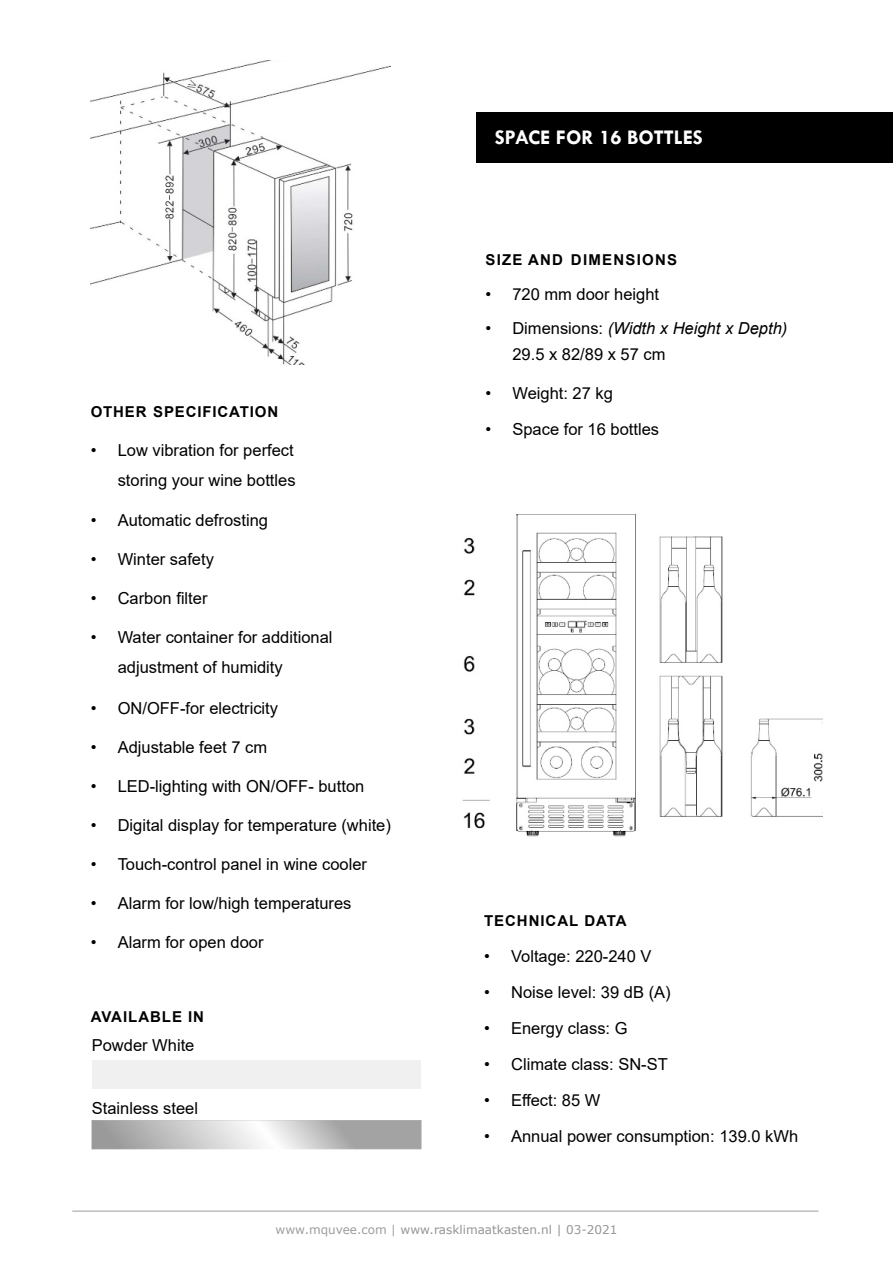
<style>
.page{position:relative;width:893px;height:1263px;background:#fff}
.page>*{position:absolute;margin:0;border:0;box-sizing:border-box;transform-origin:0 0}
.t1{font:700 21px "Tw Cen";color:#fff}
.t2{font:16.5px/30px "Arial";color:#000}
.t3{font:700 15px "Arial";letter-spacing:.06em;color:#000}
.t4{font:700 15px "Arial";letter-spacing:.085em;color:#000}
.t5{font:12px "Verdana";color:#939598}
.s1{font-style:italic}
.s2{color:#9d9d9c}
</style>
<div class="page">
<img style="left:462px;top:514px;width:361px;height:323px">
<img style="left:91px;top:61px;width:299px;height:304px">
<div style="left:477px;top:112px;width:416px;height:51px;background:#000"></div>
<div style="left:92px;top:1059px;width:329px;height:29px;background:#f0f0f0"></div>
<hr style="left:72px;top:1211px;width:747px;height:1px;background:#9d9d9c">
<img style="left:91px;top:1120px;width:331px;height:30px">
<p class="t3" style="left:91px;top:406px;width:189px">OTHER SPECIFICATION</p>
<p class="t2" style="left:91px;top:436px;width:206px;text-align:right">• Low vibration for perfect storing your wine bottles</p>
<p class="t2" style="left:91px;top:507px;width:179px">• Automatic defrosting</p>
<p class="t2" style="left:91px;top:546px;width:125px">• Winter safety</p>
<p class="t2" style="left:91px;top:585px;width:118px">• Carbon filter</p>
<p class="t2" style="left:118px;top:624px;width:216px;text-indent:-27px">• Water container for additional adjustment of humidity</p>
<p class="t2" style="left:91px;top:695px;width:189px">• ON/OFF-for electricity</p>
<p class="t2" style="left:91px;top:734px;width:178px">• Adjustable feet 7 cm</p>
<p class="t2" style="left:91px;top:773px;width:275px">• LED-lighting with ON/OFF- button</p>
<p class="t2" style="left:91px;top:812px;width:302px">• Digital display for temperature (white)</p>
<p class="t2" style="left:91px;top:851px;width:278px">• Touch-control panel in wine cooler</p>
<p class="t2" style="left:91px;top:890px;width:262px">• Alarm for low/high temperatures</p>
<p class="t2" style="left:91px;top:929px;width:174px">• Alarm for open door</p>
<p class="t3" style="left:91px;top:1011px;width:115px">AVAILABLE IN</p>
<p class="t2" style="left:92px;top:1032px;width:104px">Powder White</p>
<p class="t2" style="left:92px;top:1095px;width:108px">Stainless steel</p>
<p class="t1" style="left:495px;top:129px;width:209px">SPACE FOR 16 BOTTLES</p>
<p class="t4" style="left:485px;top:254px;width:193px">SIZE AND DIMENSIONS</p>
<p class="t2" style="left:485px;top:280px;width:175px">• 720 mm door height</p>
<p class="t2" style="left:512px;top:317px;width:276px;line-height:25.5px;text-indent:-27px">• Dimensions: <span class="s1">(Width x Height x Depth)<br></span>29.5 x 82/89 x 57 cm</p>
<p class="t2" style="left:485px;top:379px;width:129px">• Weight: 27 kg</p>
<p class="t2" style="left:485px;top:415px;width:175px">• Space for 16 bottles</p>
<p class="t3" style="left:484px;top:915px;width:144px">TECHNICAL DATA</p>
<p class="t2" style="left:484px;top:942px;width:169px">• Voltage: 220-240 V</p>
<p class="t2" style="left:484px;top:978px;width:188px">• Noise level: 39 dB (A)</p>
<p class="t2" style="left:484px;top:1014px;width:145px">• Energy class: G</p>
<p class="t2" style="left:484px;top:1050px;width:185px">• Climate class: SN-ST</p>
<p class="t2" style="left:484px;top:1086px;width:118px">• Effect: 85 W</p>
<p class="t2" style="left:484px;top:1122px;width:316px">• Annual power consumption: 139.0 kWh</p>
<p class="t5" style="left:276px;top:1225px;width:343px"><span class="s2">www.mquvee.com |</span> www.rasklimaatkasten.nl | 03-2021</p>
</div>
